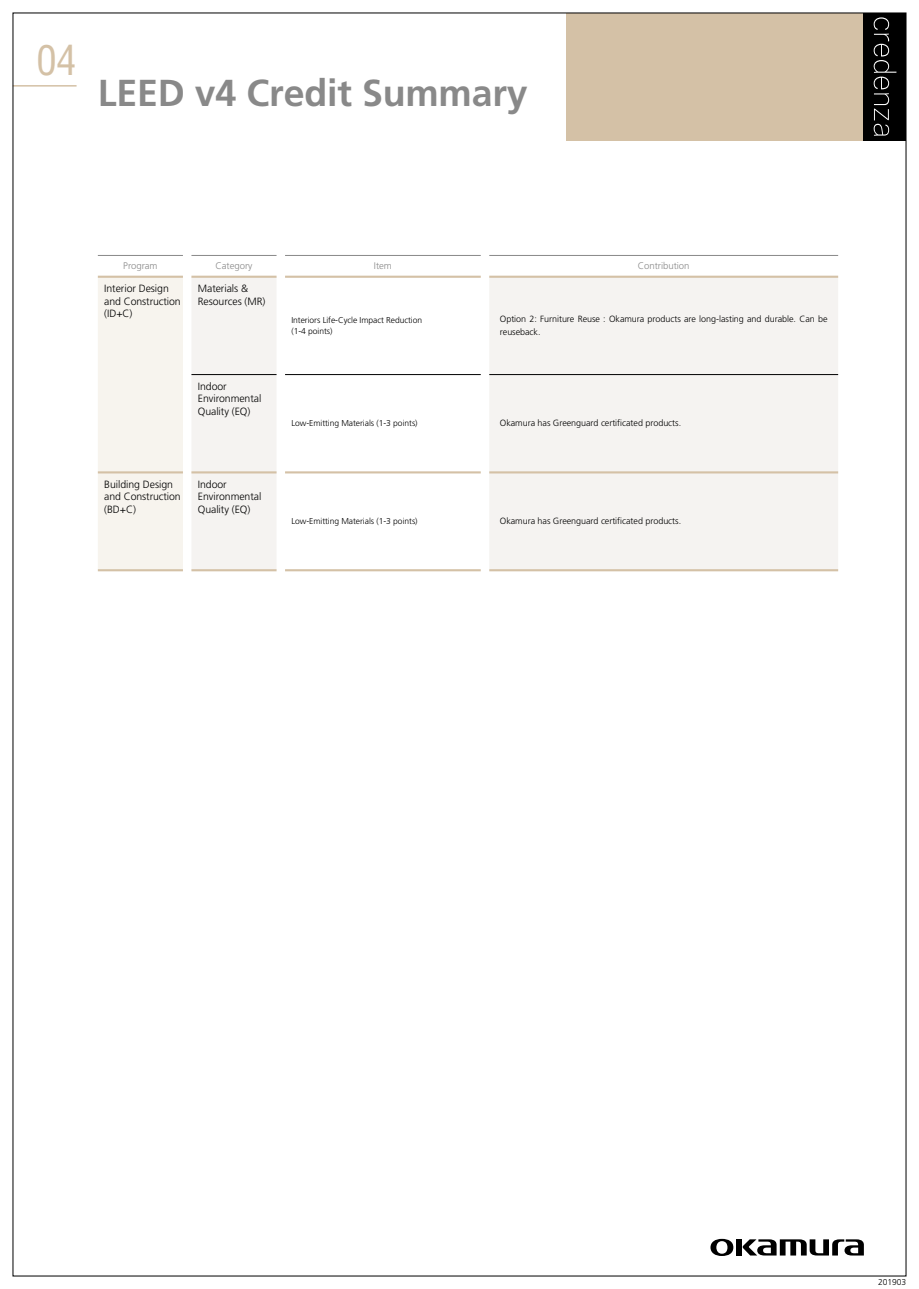
<style>
.page{position:relative;width:919px;height:1289px;background:#fff}
.page>*{position:absolute;margin:0;border:0;box-sizing:border-box;transform-origin:0 0}
.t1{font:condensed 40.35px "Helvetica LT Std";color:#d4c1a6}
.t2{font:700 37.5px "Frutiger LT Std";letter-spacing:-.005em;color:#898989}
.t3{font:300 10.5px/12.8px "Frutiger LT Std";letter-spacing:-.005em;color:#000}
.t4{font:300 9.6px "Frutiger LT Std";letter-spacing:-.005em;color:#898989}
.t5{font:300 9px/12.8px "Frutiger LT Std";letter-spacing:-.005em;color:#000}
.t6{font:300 8.55px/11.7px "Frutiger LT Std";letter-spacing:-.005em;color:#000}
</style>
<div class="page">
<div style="left:566px;top:13px;width:297px;height:127px;background:#d4c1a6"></div>
<div style="left:863px;top:13px;width:43px;height:127px;background:#000"></div>
<div style="left:735px;top:1239px;width:6px;height:16px;background:#000"></div>
<svg style="left:710px;top:1238px;width:23px;height:17px"></svg>
<svg style="left:742px;top:1239px;width:121px;height:16px"></svg>
<svg style="left:873px;top:17px;width:23px;height:119px"></svg>
<div style="left:98px;top:278px;width:85px;height:291px;background:#f7f4ee"></div>
<svg style="left:191px;top:277px;width:647px;height:293px;fill:#f5f3f1"></svg>
<hr style="left:285px;top:374px;width:195px;height:1px;background:#000">
<hr style="left:489px;top:374px;width:349px;height:1px;background:#000">
<hr style="left:191px;top:374px;width:85px;height:1px;background:#000">
<hr style="left:191px;top:255px;width:85px;height:1px;background:#898989">
<hr style="left:285px;top:255px;width:195px;height:1px;background:#898989">
<hr style="left:489px;top:255px;width:349px;height:1px;background:#898989">
<hr style="left:98px;top:255px;width:85px;height:1px;background:#898989">
<hr style="left:98px;top:276px;width:85px;height:2px;background:#d4c1a6">
<hr style="left:191px;top:276px;width:85px;height:2px;background:#d4c1a6">
<hr style="left:285px;top:276px;width:195px;height:2px;background:#d4c1a6">
<hr style="left:489px;top:276px;width:349px;height:2px;background:#d4c1a6">
<hr style="left:98px;top:471px;width:85px;height:2px;background:#d4c1a6">
<hr style="left:191px;top:471px;width:85px;height:2px;background:#d4c1a6">
<hr style="left:285px;top:471px;width:195px;height:2px;background:#d4c1a6">
<hr style="left:489px;top:471px;width:349px;height:2px;background:#d4c1a6">
<hr style="left:98px;top:569px;width:85px;height:2px;background:#d4c1a6">
<hr style="left:191px;top:569px;width:85px;height:2px;background:#d4c1a6">
<hr style="left:285px;top:569px;width:195px;height:2px;background:#d4c1a6">
<hr style="left:489px;top:569px;width:349px;height:2px;background:#d4c1a6">
<hr style="left:13px;top:85px;width:64px;height:2px;background:#d4c1a6">
<h1 class="t1" style="left:37px;top:35px;width:42px">04</h1>
<h2 class="t2" style="left:98px;top:70px;width:431px">LEED 4v Credit Summary</h2>
<p class="t4" style="left:215px;top:260px;width:38px">Category</p>
<p class="t4" style="left:123px;top:260px;width:36px">Program</p>
<p class="t3" style="left:104px;top:282px;width:78px">Interior Design and Construction<br>I D( C+ (</p>
<p class="t3" style="left:198px;top:282px;width:69px">Materials &amp;<br>Resources (MR(</p>
<p class="t3" style="left:198px;top:380px;width:65px">Indoor<br>Environmental<br>Quality (EQ(</p>
<p class="t3" style="left:104px;top:477px;width:78px">Building Design and Construction (BD C+ (</p>
<p class="t3" style="left:198px;top:477px;width:65px">Indoor<br>Environmental<br>Quality (EQ(</p>
<p class="t4" style="left:374px;top:260px;width:19px">Item</p>
<p class="t4" style="left:638px;top:260px;width:53px">Contribution</p>
<p class="t6" style="left:291px;top:314px;width:132px">Interiors Life-Cycle Impact Reduction (1-4 points(</p>
<p class="t5" style="left:500px;top:313px;width:329px">Option 2: Furniture Reuse : Okamura products are long-lasting and durable. Can be reuseback.</p>
<p class="t6" style="left:291px;top:417px;width:128px">Low-Emitting Materials (1-3 points)</p>
<p class="t6" style="left:291px;top:515px;width:128px">Low-Emitting Materials (1-3 points)</p>
<p class="t5" style="left:500px;top:417px;width:183px">Okamura has Greenguard certificated products.</p>
<p class="t5" style="left:500px;top:515px;width:183px">Okamura has Greenguard certificated products.</p>
<p class="t6" style="left:878px;top:1276px;width:30px">201903</p>
</div>
